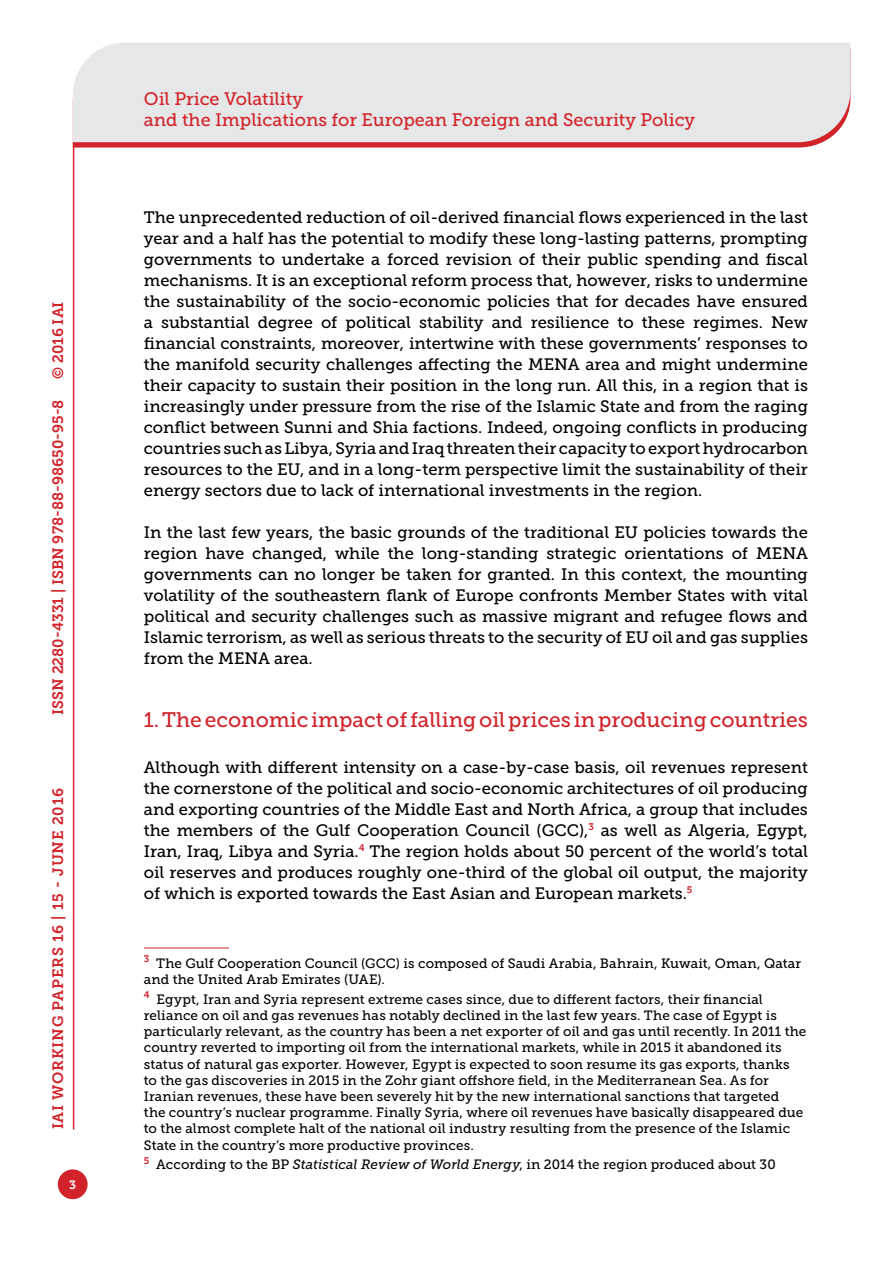
<style>
.page{position:relative;width:893px;height:1263px;background:#fff}
.page>*{position:absolute;margin:0;border:0;box-sizing:border-box;transform-origin:0 0}
.t1{font:21px "Museo Slab 500";color:#d2232a}
.t2{font:18px/21.6px "Museo Slab 500";color:#d2232a}
.t3{font:16.5px/21px "Museo Slab 500";color:#000;text-align:justify}
.t4{font:15px "Museo Slab 700";color:#d2232a}
.t5{font:15px "Museo Slab 700";letter-spacing:.05em;color:#d2232a}
.t6{font:13.5px/16.2px "Museo Slab 500";letter-spacing:.005em;color:#000}
.t7{font:12px "Museo Slab 700";color:#fff}
.s1{font-style:italic}
</style>
<div class="page">
<svg style="left:74px;top:142px;width:749px;height:6px;fill:#d2232a"></svg>
<div style="left:73px;top:43px;width:777px;height:99px;background:#e6e7e8"></div>
<div style="left:58px;top:1169px;width:30px;height:30px;background:#d2232a;border-radius:50%"></div>
<hr style="left:73px;top:142px;width:1px;height:987px;background:#d2232a">
<hr style="left:144px;top:948px;width:85px;height:1px;background:#d2232a">
<p class="t4" style="left:50px;top:379px;width:79px;rotate:-90deg">© 2016 IAI</p>
<p class="t4" style="left:49px;top:715px;width:317px;rotate:-90deg">ISSN 2280-4331 | ISBN 978-88-98650-95-8</p>
<p class="t5" style="left:50px;top:1129px;width:343px;rotate:-90deg">IAI WORKING PAPERS 16 | 15 - JUNE 2016</p>
<p class="t7" style="left:69px;top:1178px;width:8px">3</p>
<p class="t2" style="left:144px;top:88px;width:553px">Oil Price Volatility<br>and the Implications for European Foreign and Security Policy</p>
<p class="t3" style="left:144px;top:207px;width:666px">The unprecedented reduction of oil-derived financial flows experienced in the last year and a half has the potential to modify these long-lasting patterns, prompting governments to undertake a forced revision of their public spending and fiscal mechanisms. It is an exceptional reform process that, however, risks to undermine the sustainability of the socio-economic policies that for decades have ensured a substantial degree of political stability and resilience to these regimes. New financial constraints, moreover, intertwine with these governments’ responses to the manifold security challenges affecting the MENA area and might undermine their capacity to sustain their position in the long run. All this, in a region that is increasingly under pressure from the rise of the Islamic State and from the raging conflict between Sunni and Shia factions. Indeed, ongoing conflicts in producing countries such as Libya, Syria and Iraq threaten their capacity to export hydrocarbon resources to the EU, and in a long-term perspective limit the sustainability of their energy sectors due to lack of international investments in the region.</p>
<p class="t3" style="left:144px;top:522px;width:666px">In the last few years, the basic grounds of the traditional EU policies towards the region have changed, while the long-standing strategic orientations of MENA governments can no longer be taken for granted. In this context, the mounting volatility of the southeastern flank of Europe confronts Member States with vital political and security challenges such as massive migrant and refugee flows and Islamic terrorism, as well as serious threats to the security of EU oil and gas supplies from the MENA area.</p>
<p class="t1" style="left:144px;top:708px;width:666px">1. The economic impact of falling oil prices in producing countries</p>
<p class="t3" style="left:144px;top:757px;width:666px">Although with different intensity on a case-by-case basis, oil revenues represent the cornerstone of the political and socio-economic architectures of oil producing and exporting countries of the Middle East and North Africa, a group that includes the members of the Gulf Cooperation Council (GCC),<sup>3</sup> as well as Algeria, Egypt, Iran, Iraq, Libya and Syria.<sup>4</sup> The region holds about 50 percent of the world’s total oil reserves and produces roughly one-third of the global oil output, the majority of which is exported towards the East Asian and European markets.<sup>5</sup></p>
<p class="t6" style="left:144px;top:955px;width:659px"><sup>3</sup> The Gulf Cooperation Council (GCC) is composed of Saudi Arabia, Bahrain, Kuwait, Oman, Qatar and the United Arab Emirates (UAE).</p>
<p class="t6" style="left:144px;top:991px;width:664px"><sup>4</sup> Egypt, Iran and Syria represent extreme cases since, due to different factors, their financial reliance on oil and gas revenues has notably declined in the last few years. The case of Egypt is particularly relevant, as the country has been a net exporter of oil and gas until recently. In 2011 the country reverted to importing oil from the international markets, while in 2015 it abandoned its status of natural gas exporter. However, Egypt is expected to soon resume its gas exports, thanks<br>to the gas discoveries in 2015 in the Zohr giant offshore field, in the Mediterranean Sea. As for Iranian revenues, these have been severely hit by the new international sanctions that targeted<br>the country’s nuclear programme. Finally Syria, where oil revenues have basically disappeared due to the almost complete halt of the national oil industry resulting from the presence of the Islamic State in the country’s more productive provinces.</p>
<p class="t6" style="left:144px;top:1157px;width:633px"><sup>5</sup> According to the BP <span class="s1">Statistical Review of World Energy</span>, in 2014 the region produced about 30</p>
</div>
